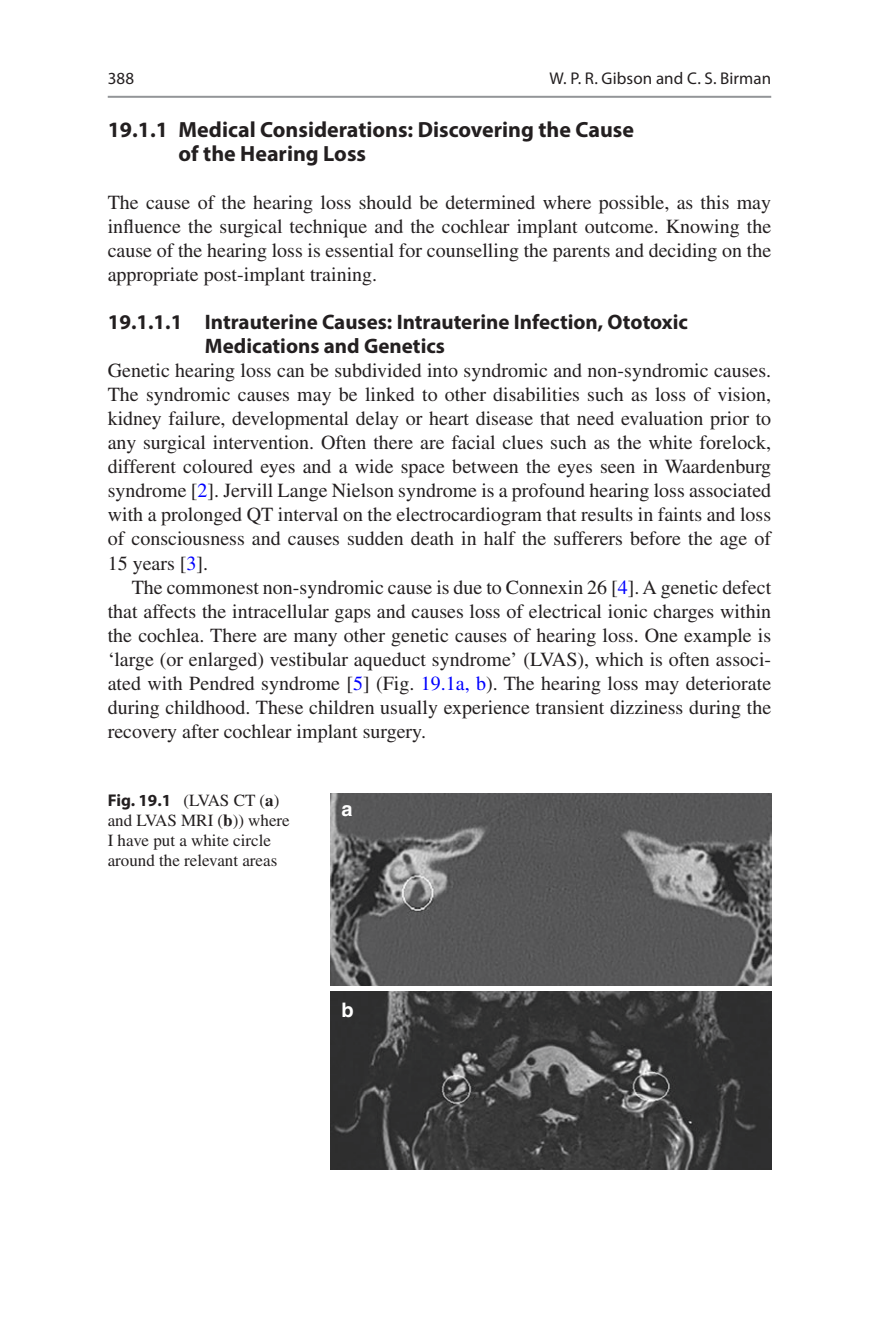
<style>
.page{position:relative;width:879px;height:1333px;background:#fff}
.page>*{position:absolute;margin:0;border:0;box-sizing:border-box;transform-origin:0 0}
.t1{font:700 22px/24px "Myriad Pro";color:#231f20}
.t2{font:700 21px/24px "Myriad Pro";color:#231f20}
.t3{font:20px/24px "Times LT Std";color:#231f20;text-align:justify}
.t4{font:700 20px "Helvetica";color:#fff}
.t5{font:17px/20px "Times LT Std";color:#231f20}
.t6{font:17px "Myriad Pro Regular 2";letter-spacing:.005em;color:#231f20}
.t7{font:17px "Myriad Pro";color:#231f20}
.s1{color:#00f}
.s2{font-family:"Myriad Pro";font-weight:700}
.s3{font-weight:700}
</style>
<div class="page">
<img style="left:330px;top:793px;width:441px;height:192px">
<img style="left:330px;top:991px;width:441px;height:178px">
<hr style="left:108px;top:96px;width:663px;height:2px;background:#939598">
<p class="t6" style="left:549px;top:68px;width:223px">W. P. R. Gibson and C. S. Birman</p>
<p class="t7" style="left:108px;top:68px;width:28px">388</p>
<p class="t1" style="left:179px;top:117px;width:457px;text-indent:-71px">19.1.1 Medical Considerations: Discovering the Cause of the Hearing Loss</p>
<p class="t3" style="left:108px;top:190px;width:665px">The cause of the hearing loss should be determined where possible, as this may influence the surgical technique and the cochlear implant outcome. Knowing the cause of the hearing loss is essential for counselling the parents and deciding on the appropriate post-implant training.</p>
<p class="t2" style="left:205px;top:309px;width:484px;text-indent:-97px">19.1.1.1 Intrauterine Causes: Intrauterine Infection, Ototoxic<br>Medications and Genetics</p>
<p class="t3" style="left:108px;top:358px;width:665px">Genetic hearing loss can be subdivided into syndromic and non-syndromic causes.<br>The syndromic causes may be linked to other disabilities such as loss of vision, kidney failure, developmental delay or heart disease that need evaluation prior to any surgical intervention. Often there are facial clues such as the white forelock, different coloured eyes and a wide space between the eyes seen in Waardenburg syndrome [<span class="s1">2</span>]. Jervill Lange Nielson syndrome is a profound hearing loss associated with a prolonged QT interval on the electrocardiogram that results in faints and loss of consciousness and causes sudden death in half the sufferers before the age of 15 years [<span class="s1">3</span>].</p>
<p class="t3" style="left:108px;top:574px;width:665px;text-indent:24px">The commonest non-syndromic cause is due to Connexin 26 [<span class="s1">4</span>]. A genetic defect that affects the intracellular gaps and causes loss of electrical ionic charges within the cochlea. There are many other genetic causes of hearing loss. One example is ‘large (or enlarged) vestibular aqueduct syndrome’ (LVAS), which is often associ&shy;ated with Pendred syndrome [<span class="s1">5</span>] (Fig. <span class="s1">19.1a, b</span>). The hearing loss may deteriorate during childhood. These children usually experience transient dizziness during the recovery after cochlear implant surgery.</p>
<p class="t5" style="left:108px;top:790px;width:184px"><span class="s2">Fig. 19.1</span> (LVAS CT (<span class="s3">a</span>) and LVAS MRI (<span class="s3">b</span>)) where<br>I have put a white circle around the relevant areas</p>
<p class="t4" style="left:341px;top:796px;width:13px">a</p>
<p class="t4" style="left:341px;top:997px;width:14px">b</p>
</div>
